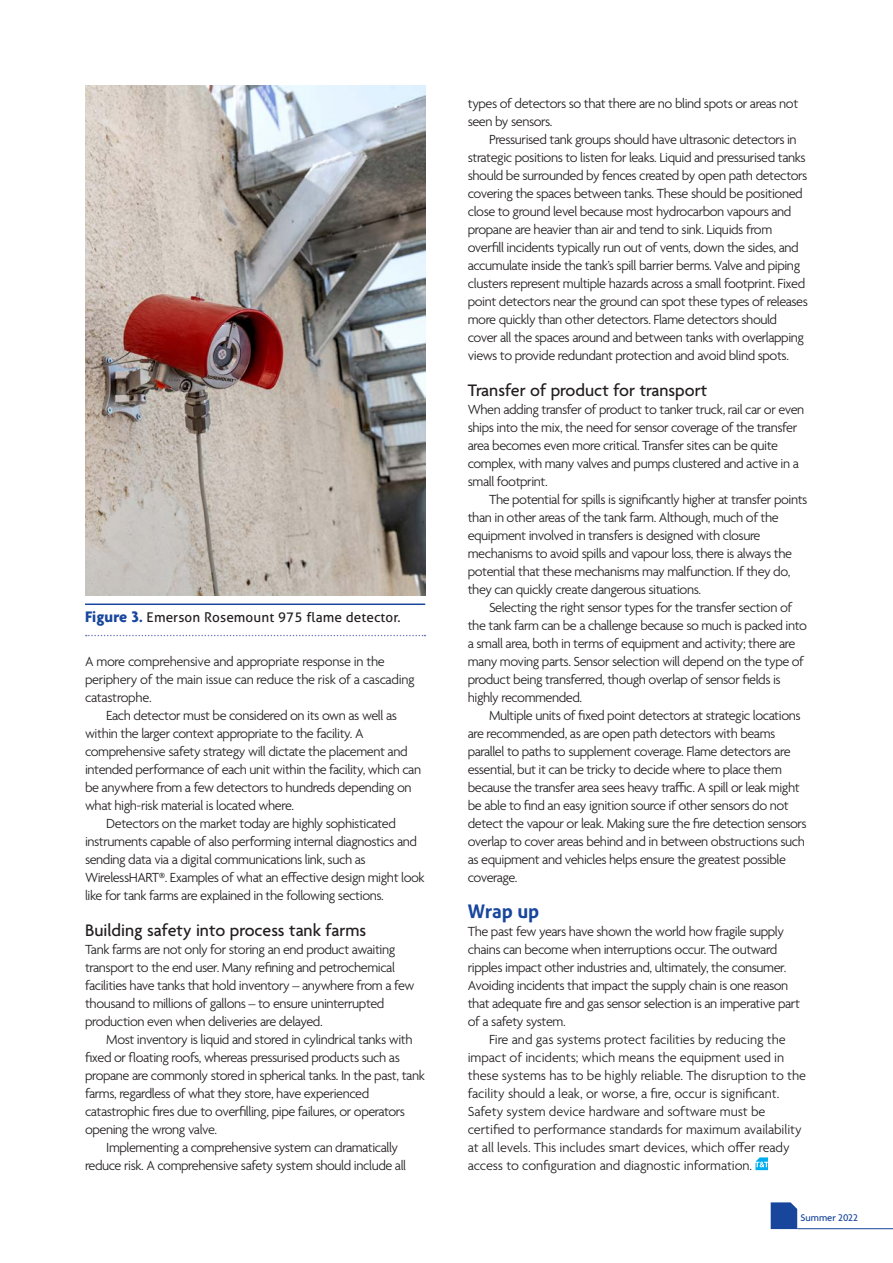
<style>
.page{position:relative;width:893px;height:1263px;background:#fff}
.page>*{position:absolute;margin:0;border:0;box-sizing:border-box;transform-origin:0 0}
.Sub_1{font:700 18.75px "Aller";letter-spacing:-.005em;color:#18469d}
.Sub_2{font:500 18px "Agenda";color:#231f20}
.Body_Text{font:300 14.25px/18px "Agenda";letter-spacing:-.03em;color:#231f20}
.Paragraph_1{font:300 14.25px/18px "Agenda";letter-spacing:-.03em;color:#231f20}
.Body_Text-2{font:300 14.25px/18px "Agenda";letter-spacing:-.005em;color:#231f20}
.t1{font:13.5px "Aller";letter-spacing:.01em;color:#231f20}
.t2{font:500 10.5px "Agenda";color:#18469d}
.s1{font-family:"Agenda";font-weight:700;font-size:16.5px;color:#18469d}
</style>
<div class="page">
<svg style="left:755px;top:1157px;width:13px;height:13px"></svg>
<hr style="left:85px;top:603px;width:340px;height:2px;background:#18469d">
<svg style="left:86px;top:635px;width:339px;height:1px"></svg>
<img style="left:85px;top:85px;width:340px;height:510px">
<hr style="left:797px;top:1228px;width:96px;height:1px;background:#18469d">
<svg style="left:771px;top:1202px;width:26px;height:27px"></svg>
<img style="left:770px;top:1202px;width:9px;height:25px">
<p class="t1" style="left:85px;top:609px;width:317px"><span class="s1">Figure 3.</span> Emerson Rosemount 975 flame detector.</p>
<p class="Paragraph_1" style="left:85px;top:653px;width:331px">A more comprehensive and appropriate response in the periphery of the main issue can reduce the risk of a cascading catastrophe.</p>
<p class="Body_Text" style="left:85px;top:707px;width:338px;text-indent:21px">Each detector must be considered on its own as well as within the larger context appropriate to the facility. A comprehensive safety strategy will dictate the placement and intended performance of each unit within the facility, which can be anywhere from a few detectors to hundreds depending on what high-risk material is located where.</p>
<p class="Body_Text" style="left:85px;top:815px;width:341px;text-indent:21px">Detectors on the market today are highly sophisticated instruments capable of also performing internal diagnostics and sending data via a digital communications link, such as WirelessHART®. Examples of what an effective design might look like for tank farms are explained in the following sections.</p>
<p class="Sub_2" style="left:85px;top:921px;width:283px">Building safety into process tank farms</p>
<p class="Paragraph_1" style="left:85px;top:941px;width:331px">Tank farms are not only for storing an end product awaiting transport to the end user. Many refining and petrochemical facilities have tanks that hold inventory – anywhere from a few thousand to millions of gallons – to ensure uninterrupted production even when deliveries are delayed.</p>
<p class="Body_Text" style="left:85px;top:1031px;width:341px;text-indent:21px">Most inventory is liquid and stored in cylindrical tanks with fixed or floating roofs, whereas pressurised products such as propane are commonly stored in spherical tanks. In the past, tank farms, regardless of what they store, have experienced catastrophic fires due to overfilling, pipe failures, or operators opening the wrong valve.</p>
<p class="Body_Text" style="left:85px;top:1139px;width:323px;text-indent:21px">Implementing a comprehensive system can dramatically reduce risk. A comprehensive safety system should include all</p>
<p class="Body_Text" style="left:468px;top:95px;width:332px">types of detectors so that there are no blind spots or areas not seen by sensors.</p>
<p class="Body_Text" style="left:468px;top:131px;width:342px;text-indent:21px">Pressurised tank groups should have ultrasonic detectors in strategic positions to listen for leaks. Liquid and pressurised tanks should be surrounded by fences created by open path detectors covering the spaces between tanks. These should be positioned close to ground level because most hydrocarbon vapours and propane are heavier than air and tend to sink. Liquids from overfill incidents typically run out of vents, down the sides, and accumulate inside the tank’s spill barrier berms. Valve and piping clusters represent multiple hazards across a small footprint. Fixed point detectors near the ground can spot these types of releases more quickly than other detectors. Flame detectors should cover all the spaces around and between tanks with overlapping views to provide redundant protection and avoid blind spots.</p>
<p class="Sub_2" style="left:468px;top:381px;width:241px">Transfer of product for transport</p>
<p class="Paragraph_1" style="left:468px;top:401px;width:338px">When adding transfer of product to tanker truck, rail car or even ships into the mix, the need for sensor coverage of the transfer area becomes even more critical. Transfer sites can be quite complex, with many valves and pumps clustered and active in a small footprint.</p>
<p class="Body_Text" style="left:468px;top:491px;width:341px;text-indent:21px">The potential for spills is significantly higher at transfer points than in other areas of the tank farm. Although, much of the equipment involved in transfers is designed with closure mechanisms to avoid spills and vapour loss, there is always the potential that these mechanisms may malfunction. If they do, they can quickly create dangerous situations.</p>
<p class="Body_Text" style="left:468px;top:599px;width:341px;text-indent:21px">Selecting the right sensor types for the transfer section of the tank farm can be a challenge because so much is packed into a small area, both in terms of equipment and activity; there are many moving parts. Sensor selection will depend on the type of product being transferred, though overlap of sensor fields is highly recommended.</p>
<p class="Body_Text" style="left:468px;top:707px;width:340px;text-indent:21px">Multiple units of fixed point detectors at strategic locations are recommended, as are open path detectors with beams parallel to paths to supplement coverage. Flame detectors are essential, but it can be tricky to decide where to place them because the transfer area sees heavy traffic. A spill or leak might be able to find an easy ignition source if other sensors do not detect the vapour or leak. Making sure the fire detection sensors overlap to cover areas behind and in between obstructions such as equipment and vehicles helps ensure the greatest possible coverage.</p>
<p class="Sub_1" style="left:468px;top:899px;width:73px">Wrap up</p>
<p class="Paragraph_1" style="left:468px;top:923px;width:334px">The past few years have shown the world how fragile supply chains can become when interruptions occur. The outward ripples impact other industries and, ultimately, the consumer.<br>Avoiding incidents that impact the supply chain is one reason that adequate fire and gas sensor selection is an imperative part of a safety system.</p>
<p class="Body_Text-2" style="left:468px;top:1031px;width:340px;text-indent:21px">Fire and gas systems protect facilities by reducing the impact of incidents; which means the equipment used in these systems has to be highly reliable. The disruption to the facility should a leak, or worse, a fire, occur is significant.<br>Safety system device hardware and software must be certified to performance standards for maximum availability at all levels. This includes smart devices, which offer ready access to configuration and diagnostic information.</p>
<p class="t2" style="left:800px;top:1212px;width:59px">Summer 2022</p>
</div>
